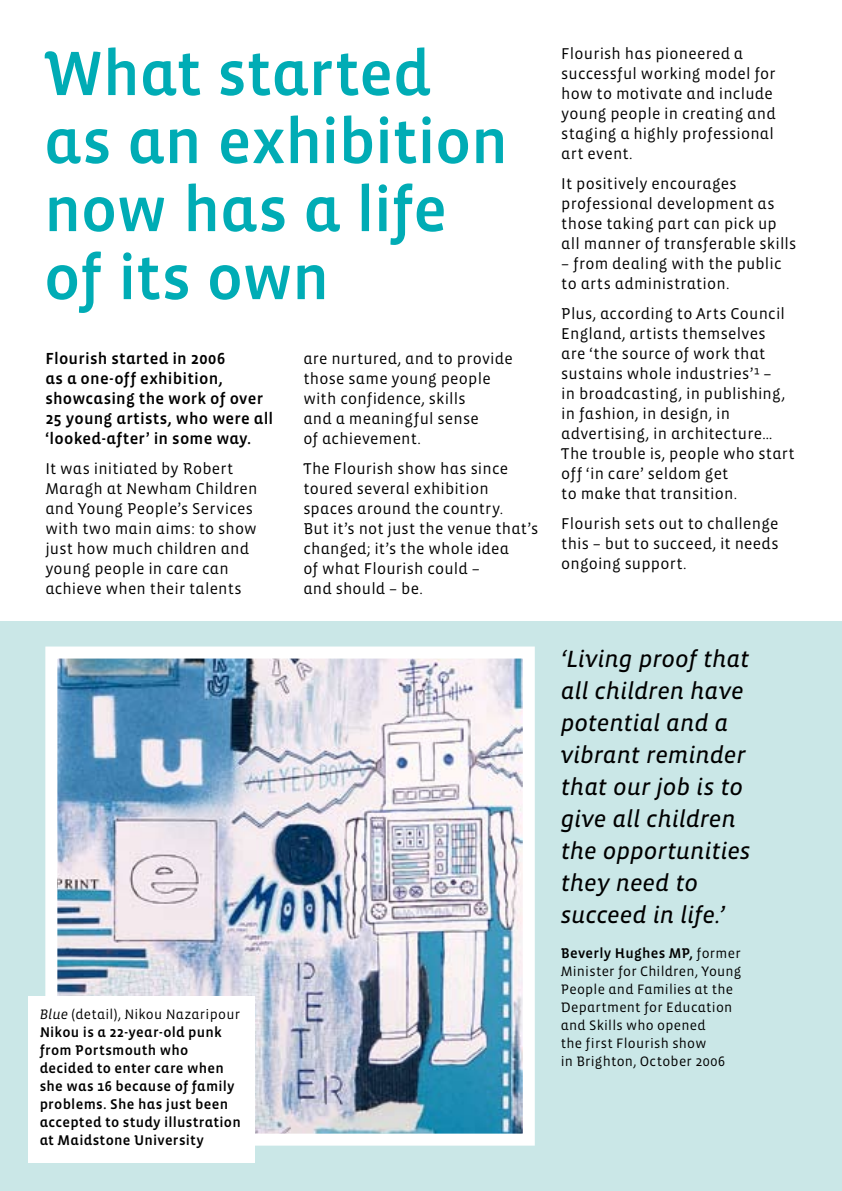
<style>
.page{position:relative;width:842px;height:1191px;background:#fff}
.page>*{position:absolute;margin:0;border:0;box-sizing:border-box;transform-origin:0 0}
.t1{font:500 64px/68px "Vista Sans OT";letter-spacing:-.005em;color:#00acb5}
.t2{font:italic 24px/32px "Vista Sans OT";letter-spacing:-.005em;color:#000}
.t3{font:500 16.4px/20px "Vista Sans OT";letter-spacing:.015em;color:#000}
.t4{font:16px/20px "Vista Sans OT";letter-spacing:.015em;color:#000}
.t5{font:500 14.4px/18px "Vista Sans OT";letter-spacing:.02em;color:#000}
.t6{font:14px/18px "Vista Sans OT";letter-spacing:.02em;color:#000}
.s1{font-style:italic}
.s2{font-weight:400;font-size:14px}
</style>
<div class="page">
<div style="left:0;top:621px;width:842px;height:570px;background:#cae7e7"></div>
<img style="left:58px;top:659px;width:464px;height:473px">
<div style="left:45px;top:646px;width:490px;height:499px;border:12px solid #fff"></div>
<div style="left:28px;top:995px;width:226px;height:167px;background:#fff"></div>
<h1 class="t1" style="left:44px;top:41px;width:466px">What started as an exhibition now has a life of its own</h1>
<p class="t3" style="left:45px;top:349px;width:230px">Flourish started in 2006<br>as a one-off exhibition, showcasing the work of over<br>25 young artists, who were all ‘looked-after’ in some way.</p>
<p class="t4" style="left:45px;top:459px;width:214px">It was initiated by Robert<br>Maragh at Newham Children and Young People’s Services with two main aims: to show just how much children and young people in care can achieve when their talents</p>
<p class="t4" style="left:303px;top:349px;width:211px">are nurtured, and to provide those same young people with confidence, skills<br>and a meaningful sense<br>of achievement.</p>
<p class="t4" style="left:303px;top:459px;width:236px">The Flourish show has since toured several exhibition spaces around the country.<br>But it’s not just the venue that’s changed; it’s the whole idea<br>of what Flourish could –<br>and should – be.</p>
<p class="t6" style="left:40px;top:1005px;width:202px"><span class="s1">Blue</span> (detail), Nikou Nazaripour</p>
<p class="t5" style="left:40px;top:1023px;width:203px">Nikou is a 22-year-old punk from Portsmouth who decided to enter care when she was 16 because of family problems. She has just been accepted to study illustration at Maidstone University</p>
<p class="t4" style="left:561px;top:44px;width:216px">Flourish has pioneered a successful working model for how to motivate and include young people in creating and staging a highly professional art event.</p>
<p class="t4" style="left:561px;top:174px;width:237px">It positively encourages professional development as those taking part can pick up all manner of transferable skills</p>
<p class="t4" style="left:561px;top:254px;width:222px">– from dealing with the public to arts administration.</p>
<p class="t4" style="left:561px;top:304px;width:235px">Plus, according to Arts Council<br>England, artists themselves<br>are ‘the source of work that sustains whole industries’1 –<br>in broadcasting, in publishing, in fashion, in design, in advertising, in architecture…<br>The trouble is, people who start off ‘in care’ seldom get<br>to make that transition.</p>
<p class="t4" style="left:561px;top:514px;width:219px;text-align:justify">Flourish sets out to challenge this – but to succeed, it needs ongoing support.</p>
<h2 class="t2" style="left:561px;top:643px;width:191px">‘Living proof that all children have potential and a vibrant reminder that our job is to give all children the opportunities they need to succeed in life.’</h2>
<p class="t5" style="left:561px;top:944px;width:181px">Beverly Hughes MP, <span class="s2">former</span></p>
<p class="t6" style="left:561px;top:962px;width:182px">Minister for Children, Young<br>People and Families at the<br>Department for Education and Skills who opened<br>the first Flourish show<br>in Brighton, October 2006</p>
</div>
